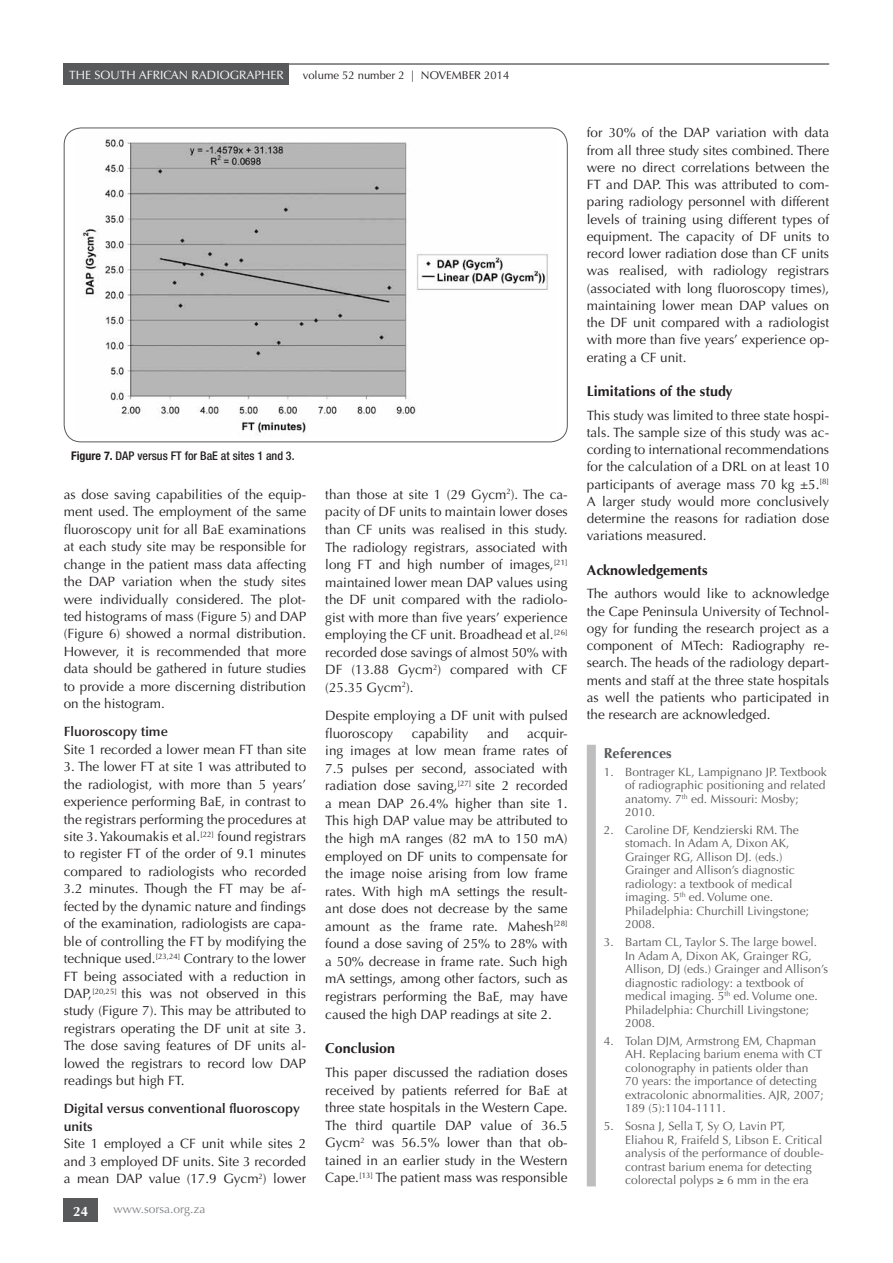
<style>
.page{position:relative;width:893px;height:1263px;background:#fff}
.page>*{position:absolute;margin:0;border:0;box-sizing:border-box;transform-origin:0 0}
.t1{font:700 14.25px "Optima";color:#231f20}
.t2{font:700 14.25px "Optima";color:#58595b}
.t3{font:13.5px/17.5px "Optima";color:#231f20;text-align:justify}
.t4{font:600 13.5px/17.4px "Optima";color:#231f20}
.t5{font:700 13.5px "Optima";color:#fff}
.t6{font:12px/13.5px "Optima";color:#58595b}
.t7{font:500 condensed 12px "Helvetica Neue";color:#231f20}
.t8{font:12px "Optima";color:#fff}
.t9{font:12px "Optima";color:#808285}
.t10{font:11.25px "Optima";color:#231f20}
.s1{font-weight:700}
</style>
<div class="page">
<hr style="left:64px;top:64px;width:765px;height:1px;background:#231f20">
<div style="left:64px;top:64px;width:225px;height:21px;background:#58595b"></div>
<div style="left:64px;top:1198px;width:34px;height:23px;background:#58595b"></div>
<div style="left:587px;top:745px;width:9px;height:441px;background:#bcbec0"></div>
<img style="left:82px;top:138px;width:466px;height:295px">
<p class="t8" style="left:69px;top:68px;width:216px">THE SOUTH AFRICAN RADIOGRAPHER</p>
<p class="t10" style="left:303px;top:68px;width:208px">volume 52 number 2 | NOVEMBER 2014</p>
<p class="t7" style="left:71px;top:449px;width:225px"><span class="s1">Figure 7.</span> DAP versus FT for BaE at sites 1 and 3.</p>
<p class="t3" style="left:64px;top:486px;width:244px">as dose saving capabilities of the equip&shy;ment used. The employment of the same fluoroscopy unit for all BaE examinations at each study site may be responsible for change in the patient mass data affecting the DAP variation when the study sites were individually considered. The plot&shy;ted histograms of mass (Figure 5) and DAP (Figure 6) showed a normal distribution.<br>However, it is recommended that more data should be gathered in future studies to provide a more discerning distribution on the histogram.</p>
<p class="t4" style="left:64px;top:723px;width:106px">Fluoroscopy time</p>
<p class="t3" style="left:64px;top:740px;width:244px">Site 1 recorded a lower mean FT than site</p>
<p class="t3" style="left:64px;top:758px;width:244px">3. The lower FT at site 1 was attributed to the radiologist, with more than 5 years’ experience performing BaE, in contrast to the registrars performing the procedures at site 3. Yakoumakis et al.<sup>[22]</sup> found registrars to register FT of the order of 9.1 minutes compared to radiologists who recorded 3.2 minutes. Though the FT may be af&shy;fected by the dynamic nature and findings of the examination, radiologists are capa&shy;ble of controlling the FT by modifying the technique used.<sup>[23,24]</sup> Contrary to the lower FT being associated with a reduction in DAP,<sup>[20,25]</sup> this was not observed in this study (Figure 7). This may be attributed to registrars operating the DF unit at site 3.<br>The dose saving features of DF units al&shy;lowed the registrars to record low DAP readings but high FT.</p>
<p class="t4" style="left:64px;top:1100px;width:237px">Digital versus conventional fluoroscopy units</p>
<p class="t3" style="left:64px;top:1135px;width:244px">Site 1 employed a CF unit while sites 2 and 3 employed DF units. Site 3 recorded a mean DAP value (17.9 Gycm<sup>2</sup>) lower</p>
<p class="t5" style="left:73px;top:1203px;width:17px">24</p>
<p class="t9" style="left:114px;top:1202px;width:93px">www.sorsa.org.za</p>
<p class="t3" style="left:325px;top:486px;width:244px">than those at site 1 (29 Gycm<sup>2</sup>). The ca&shy;pacity of DF units to maintain lower doses than CF units was realised in this study.<br>The radiology registrars, associated with long FT and high number of images,<sup>[21] </sup>maintained lower mean DAP values using the DF unit compared with the radiolo&shy;gist with more than five years’ experience employing the CF unit. Broadhead et al.<sup>[26] </sup>recorded dose savings of almost 50% with DF (13.88 Gycm<sup>2</sup>) compared with CF (25.35 Gycm<sup>2</sup>).</p>
<p class="t3" style="left:325px;top:707px;width:244px">Despite employing a DF unit with pulsed fluoroscopy</p>
<p class="t3" style="left:412px;top:724px;width:59px">capability</p>
<p class="t3" style="left:487px;top:724px;width:23px">and</p>
<p class="t3" style="left:325px;top:724px;width:244px;text-indent:202px">acquir&shy;ing images at low mean frame rates of 7.5 pulses per second, associated with radiation dose saving,<sup>[27]</sup> site 2 recorded a mean DAP 26.4% higher than site 1.<br>This high DAP value may be attributed to the high mA ranges (82 mA to 150 mA) employed on DF units to compensate for the image noise arising from low frame rates. With high mA settings the result&shy;ant dose does not decrease by the same amount as the frame rate. Mahesh<sup>[28] </sup>found a dose saving of 25% to 28% with a 50% decrease in frame rate. Such high mA settings, among other factors, such as registrars performing the BaE, may have caused the high DAP readings at site 2.</p>
<p class="t1" style="left:325px;top:1040px;width:71px">Conclusion</p>
<p class="t3" style="left:325px;top:1064px;width:244px">This paper discussed the radiation doses received by patients referred for BaE at three state hospitals in the Western Cape.<br>The third quartile DAP value of 36.5<br>Gycm<sup>2</sup> was 56.5% lower than that ob&shy;tained in an earlier study in the Western Cape.<sup>[13]</sup> The patient mass was responsible</p>
<p class="t3" style="left:587px;top:124px;width:244px">for 30% of the DAP variation with data from all three study sites combined. There were no direct correlations between the FT and DAP. This was attributed to com&shy;paring radiology personnel with different levels of training using different types of equipment. The capacity of DF units to record lower radiation dose than CF units was realised, with radiology registrars (associated with long fluoroscopy times), maintaining lower mean DAP values on the DF unit compared with a radiologist with more than five years’ experience op&shy;erating a CF unit.</p>
<p class="t1" style="left:587px;top:383px;width:147px">Limitations of the study</p>
<p class="t3" style="left:587px;top:407px;width:244px">This study was limited to three state hospi&shy;tals. The sample size of this study was ac&shy;cording to international recommendations for the calculation of a DRL on at least 10 participants of average mass 70 kg ±5.<sup>[8] </sup>A larger study would more conclusively determine the reasons for radiation dose variations measured.</p>
<p class="t1" style="left:587px;top:561px;width:122px">Acknowledgements</p>
<p class="t3" style="left:587px;top:585px;width:244px">The authors would like to acknowledge the Cape Peninsula University of Technol&shy;ogy for funding the research project as a component of MTech: Radiography re&shy;search. The heads of the radiology depart&shy;ments and staff at the three state hospitals as well the patients who participated in the research are acknowledged.</p>
<p class="t2" style="left:604px;top:745px;width:69px">References</p>
<p class="t6" style="left:625px;top:765px;width:203px;text-indent:-21px">1. Bontrager KL, Lampignano JP. Textbook of radiographic positioning and related anatomy. 7<sup>th</sup> ed. Missouri: Mosby;<br>2010.</p>
<p class="t6" style="left:625px;top:823px;width:186px;text-indent:-21px">2. Caroline DF, Kendzierski RM. The stomach. In Adam A, Dixon AK,<br>Grainger RG, Allison DJ. (eds.)<br>Grainger and Allison’s diagnostic radiology: a textbook of medical imaging. 5<sup>th</sup> ed. Volume one.<br>Philadelphia: Churchill Livingstone;<br>2008.</p>
<p class="t6" style="left:625px;top:935px;width:205px;text-indent:-21px">3. Bartam CL, Taylor S. The large bowel.<br>In Adam A, Dixon AK, Grainger RG, Allison, DJ (eds.) Grainger and Allison’s diagnostic radiology: a textbook of medical imaging. 5<sup>th</sup> ed. Volume one.<br>Philadelphia: Churchill Livingstone; 2008.</p>
<p class="t6" style="left:625px;top:1034px;width:200px;text-indent:-21px">4. Tolan DJM, Armstrong EM, Chapman AH. Replacing barium enema with CT colonography in patients older than 70 years: the importance of detecting extracolonic abnormalities. AJR, 2007; 189 (5):1104-1111.</p>
<p class="t6" style="left:625px;top:1119px;width:200px;text-indent:-21px">5. Sosna J, Sella T, Sy O, Lavin PT, Eliahou R, Fraifeld S, Libson E. Critical analysis of the performance of double&shy;contrast barium enema for detecting colorectal polyps ≥ 6 mm in the era</p>
</div>
